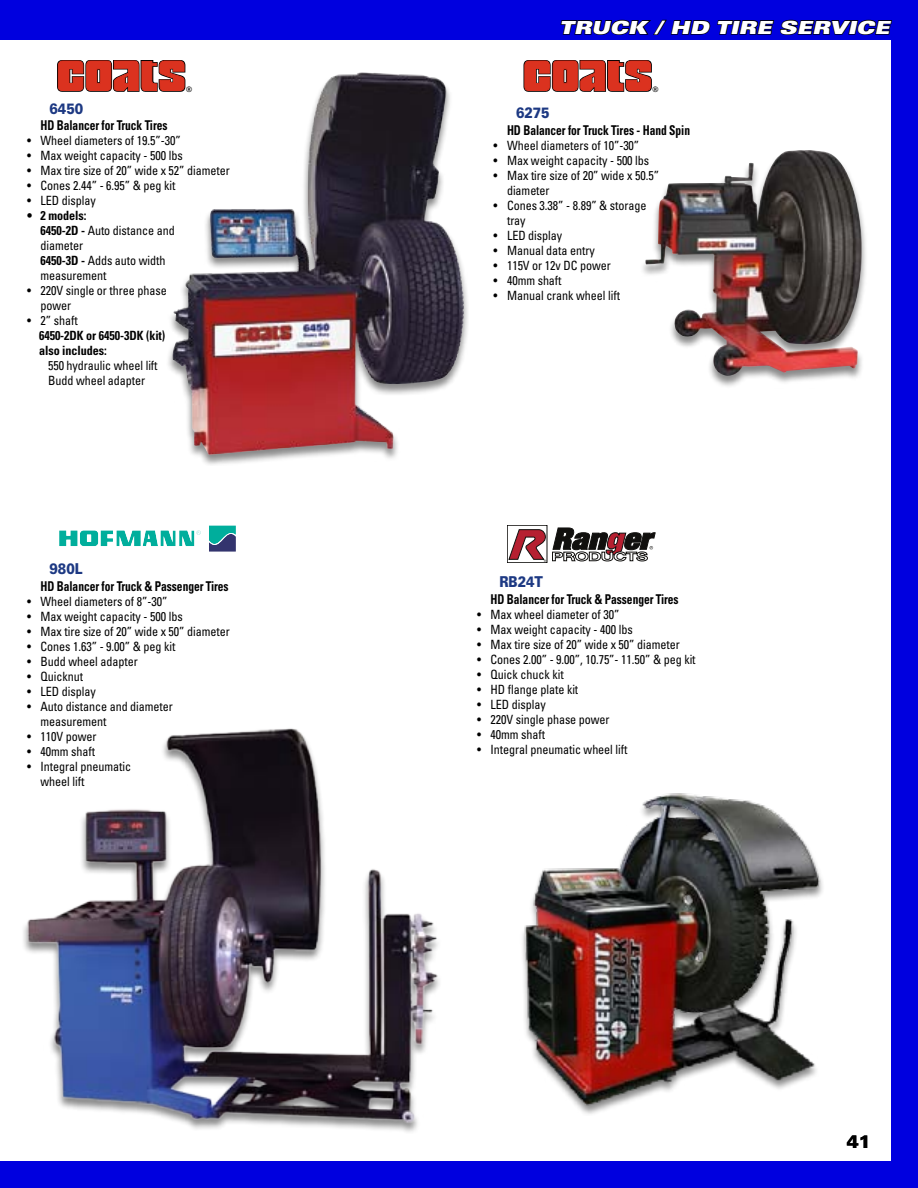
<style>
.page{position:relative;width:918px;height:1188px;background:#0000df}
.page>*{position:absolute;margin:0;border:0;box-sizing:border-box;transform-origin:0 0}
.t1{font:italic 900 expanded 18px "Univers";color:#fff}
.t2{font:900 18px "Univers";color:#000}
.t3{font:900 15px "Univers";letter-spacing:-.005em;color:#1d3983;scale:.85 1}
.t4{font:700 condensed 13.5px "Univers";letter-spacing:-.005em;color:#000;scale:.85 1}
.t5{font:condensed 12.75px/15px "Univers";letter-spacing:-.005em;color:#000;scale:.95 1}
.t6{font:700 condensed 12.75px/15px "Univers";letter-spacing:-.005em;color:#000;scale:.95 1}
.t7{font:700 7.5px "Univers";color:#000}
.s1{font-weight:700}
</style>
<div class="page">
<div style="left:0;top:40px;width:891px;height:1121px;background:#fff"></div>
<svg style="left:560px;top:19px;width:332px;height:16px"></svg>
<img style="left:23px;top:728px;width:417px;height:404px">
<svg style="left:59px;top:525px;width:177px;height:27px"></svg>
<svg style="left:57px;top:60px;width:128px;height:32px;background:#c34638"></svg>
<div style="left:166px;top:71px;width:303px;height:395px;background:#000;opacity:.46"></div>
<img style="left:210px;top:72px;width:148px;height:198px">
<div style="left:639px;top:149px;width:229px;height:239px;background:#000;opacity:.46"></div>
<img style="left:645px;top:150px;width:213px;height:227px">
<svg style="left:524px;top:60px;width:128px;height:32px;background:#c34638"></svg>
<div style="left:519px;top:794px;width:306px;height:322px;background:#000;opacity:.46"></div>
<img style="left:519px;top:793px;width:306px;height:313px">
<div style="left:507px;top:525px;width:40px;height:38px;border:1px solid #11100e"></div>
<svg style="left:508px;top:528px;width:147px;height:34px"></svg>
<p class="t7" style="left:186px;top:85px;width:7px">®</p>
<p class="t3" style="left:50px;top:99px;width:41px">6450</p>
<p class="t4" style="left:40px;top:117px;width:151px">HD Balancer for Truck Tires</p>
<p class="t5" style="left:27px;top:133px;width:163px">• Wheel diameters of 19.5”-30”</p>
<p class="t5" style="left:27px;top:148px;width:165px">• Max weight capacity - 500 lbs</p>
<p class="t5" style="left:27px;top:163px;width:215px">• Max tire size of 20” wide x 52” diameter</p>
<p class="t5" style="left:27px;top:178px;width:158px">• Cones 2.44” - 6.95” &amp; peg kit</p>
<p class="t5" style="left:27px;top:193px;width:74px">• LED display</p>
<p class="t5" style="left:41px;top:208px;width:143px;text-indent:-14px"><span class="s1">• 2 models:<br>6450-2D -</span> Auto distance and diameter<br><span class="s1">6450-3D -</span> Adds auto width measurement</p>
<p class="t5" style="left:41px;top:283px;width:134px;text-indent:-14px">• 220V single or three phase power</p>
<p class="t5" style="left:27px;top:313px;width:55px">• 2” shaft</p>
<p class="t6" style="left:39px;top:328px;width:134px">6450-2DK or 6450-3DK (kit) also includes:</p>
<p class="t5" style="left:48px;top:358px;width:117px">550 hydraulic wheel lift<br>Budd wheel adapter</p>
<p class="t3" style="left:50px;top:560px;width:39px">980L</p>
<p class="t4" style="left:40px;top:578px;width:223px">HD Balancer for Truck &amp; Passenger Tires</p>
<p class="t5" style="left:27px;top:594px;width:149px">• Wheel diameters of 8”-30”</p>
<p class="t5" style="left:27px;top:609px;width:165px">• Max weight capacity - 500 lbs</p>
<p class="t5" style="left:27px;top:624px;width:215px">• Max tire size of 20” wide x 50” diameter</p>
<p class="t5" style="left:27px;top:639px;width:158px">• Cones 1.63” - 9.00” &amp; peg kit</p>
<p class="t5" style="left:27px;top:654px;width:118px">• Budd wheel adapter</p>
<p class="t5" style="left:27px;top:669px;width:61px">• Quicknut</p>
<p class="t5" style="left:27px;top:684px;width:74px">• LED display</p>
<p class="t5" style="left:41px;top:699px;width:141px;text-indent:-14px">• Auto distance and diameter measurement</p>
<p class="t5" style="left:27px;top:729px;width:75px">• 110V power</p>
<p class="t5" style="left:27px;top:744px;width:73px">• 40mm shaft</p>
<p class="t5" style="left:41px;top:759px;width:97px;text-indent:-14px">• Integral pneumatic wheel lift</p>
<h1 class="t1" style="left:559px;top:17px;width:19px">TRUCK</h1>
<h1 class="t1" style="left:655px;top:17px;width:36px">/ HD</h1>
<h1 class="t1" style="left:716px;top:17px;width:15px">TIRE</h1>
<h1 class="t1" style="left:779px;top:17px;width:17px">SERVICE</h1>
<p class="t7" style="left:653px;top:85px;width:7px">®</p>
<p class="t3" style="left:516px;top:104px;width:41px">6275</p>
<p class="t4" style="left:507px;top:122px;width:217px">HD Balancer for Truck Tires - Hand Spin</p>
<p class="t5" style="left:494px;top:138px;width:155px">• Wheel diameters of 10”-30”</p>
<p class="t5" style="left:494px;top:153px;width:165px">• Max weight capacity - 500 lbs</p>
<p class="t5" style="left:507px;top:168px;width:162px;text-indent:-14px">• Max tire size of 20” wide x 50.5” diameter</p>
<p class="t5" style="left:507px;top:198px;width:148px;text-indent:-14px">• Cones 3.38” - 8.89” &amp; storage tray</p>
<p class="t5" style="left:494px;top:228px;width:74px">• LED display</p>
<p class="t5" style="left:494px;top:243px;width:108px">• Manual data entry</p>
<p class="t5" style="left:494px;top:258px;width:125px">• 115V or 12v DC power</p>
<p class="t5" style="left:494px;top:273px;width:73px">• 40mm shaft</p>
<p class="t5" style="left:494px;top:288px;width:135px">• Manual crank wheel lift</p>
<p class="t3" style="left:500px;top:573px;width:53px">RB24T</p>
<p class="t4" style="left:490px;top:591px;width:223px">HD Balancer for Truck &amp; Passenger Tires</p>
<p class="t5" style="left:477px;top:607px;width:152px">• Max wheel diameter of 30”</p>
<p class="t5" style="left:477px;top:622px;width:165px">• Max weight capacity - 400 lbs</p>
<p class="t5" style="left:477px;top:637px;width:215px">• Max tire size of 20” wide x 50” diameter</p>
<p class="t5" style="left:477px;top:652px;width:232px">• Cones 2.00” - 9.00”, 10.75”- 11.50” &amp; peg kit</p>
<p class="t5" style="left:477px;top:667px;width:93px">• Quick chuck kit</p>
<p class="t5" style="left:477px;top:682px;width:108px">• HD flange plate kit</p>
<p class="t5" style="left:477px;top:697px;width:74px">• LED display</p>
<p class="t5" style="left:477px;top:712px;width:141px">• 220V single phase power</p>
<p class="t5" style="left:477px;top:727px;width:73px">• 40mm shaft</p>
<p class="t5" style="left:477px;top:742px;width:160px">• Integral pneumatic wheel lift</p>
<h1 class="t2" style="left:847px;top:1131px;width:26px">41</h1>
</div>
